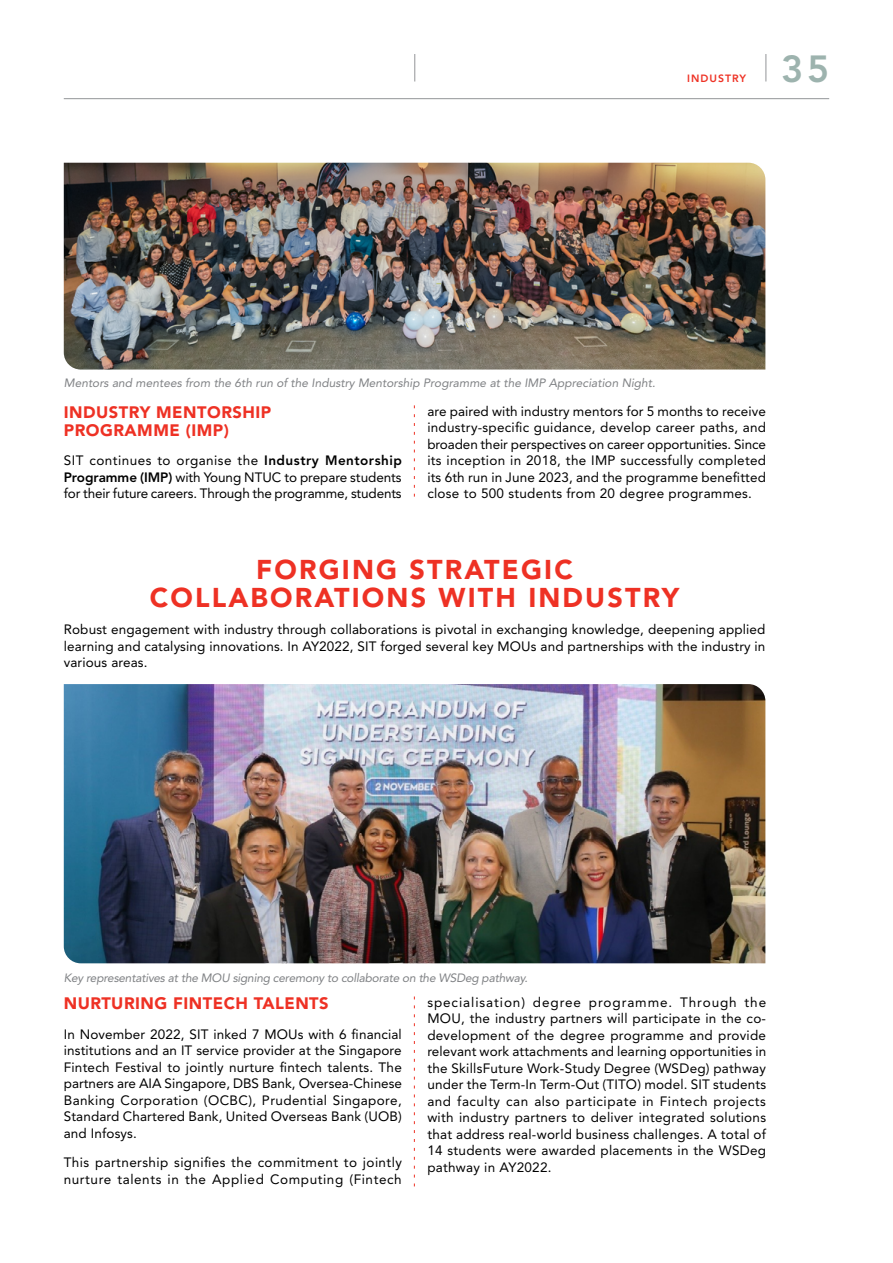
<style>
.page{position:relative;width:893px;height:1263px;background:#fff}
.page>*{position:absolute;margin:0;border:0;box-sizing:border-box;transform-origin:0 0}
.t1{font:800 37.5px "Avenir LT Std";color:#9db3ae}
.t2{font:900 27px/28.5px "Avenir LT Std";letter-spacing:.08em;color:#ee3124;text-align:center}
.t3{font:900 16.5px/18px "Avenir LT Std";letter-spacing:.03em;color:#ee3124}
.t4{font:13.5px/16.5px "Avenir LT Std";letter-spacing:.02em;color:#000;text-align:justify}
.t5{font:italic 12px "Avenir LT Std";color:#808285}
.t6{font:italic 12px "Avenir LT Std";letter-spacing:-.02em;color:#808285}
.t7{font:800 10.5px "Avenir LT Std";letter-spacing:.1em;color:#ee3124}
.s1{font-weight:800}
</style>
<div class="page">
<img style="left:64px;top:163px;width:701px;height:206px">
<svg style="left:414px;top:405px;width:1px;height:92px"></svg>
<svg style="left:414px;top:996px;width:1px;height:190px"></svg>
<img style="left:64px;top:684px;width:701px;height:279px">
<svg style="left:414px;top:54px;width:1px;height:27px"></svg>
<svg style="left:766px;top:54px;width:1px;height:27px"></svg>
<hr style="left:64px;top:98px;width:765px;height:1px;background:#939598">
<p class="t7" style="left:687px;top:72px;width:61px">INDUSTRY</p>
<h1 class="t1" style="left:781px;top:46px;width:50px">35</h1>
<p class="t5" style="left:64px;top:376px;width:593px">Mentors and mentees from the 6th run of the Industry Mentorship Programme at the IMP Appreciation Night.</p>
<p class="t3" style="left:64px;top:403px;width:209px">INDUSTRY MENTORSHIP<br>PROGRAMME (IMP)</p>
<p class="t4" style="left:64px;top:452px;width:340px">SIT continues to organise the <span class="s1">Industry Mentorship Programme (IMP)</span> with Young NTUC to prepare students for their future careers. Through the programme, students</p>
<p class="t4" style="left:427px;top:403px;width:340px">are paired with industry mentors for 5 months to receive industry-specific guidance, develop career paths, and broaden their perspectives on career opportunities. Since its inception in 2018, the IMP successfully completed its 6th run in June 2023, and the programme benefitted close to 500 students from 20 degree programmes.</p>
<h2 class="t2" style="left:150px;top:555px;width:531px">FORGING STRATEGIC<br>COLLABORATIONS WITH INDUSTRY</h2>
<p class="t4" style="left:64px;top:621px;width:703px">Robust engagement with industry through collaborations is pivotal in exchanging knowledge, deepening applied learning and catalysing innovations. In AY2022, SIT forged several key MOUs and partnerships with the industry in various areas.</p>
<p class="t6" style="left:64px;top:971px;width:465px">Key representatives at the MOU signing ceremony to collaborate on the WSDeg pathway.</p>
<p class="t3" style="left:64px;top:995px;width:266px">NURTURING FINTECH TALENTS</p>
<p class="t4" style="left:64px;top:1026px;width:340px">In November 2022, SIT inked 7 MOUs with 6 financial institutions and an IT service provider at the Singapore Fintech Festival to jointly nurture fintech talents. The partners are AIA Singapore, DBS Bank, Oversea-Chinese Banking Corporation (OCBC), Prudential Singapore, Standard Chartered Bank, United Overseas Bank (UOB) and Infosys.</p>
<p class="t4" style="left:64px;top:1154px;width:340px">This partnership signifies the commitment to jointly nurture talents in the Applied Computing (Fintech</p>
<p class="t4" style="left:427px;top:994px;width:340px">specialisation) degree programme. Through the MOU, the industry partners will participate in the co&shy;development of the degree programme and provide relevant work attachments and learning opportunities in the SkillsFuture Work-Study Degree (WSDeg) pathway under the Term-In Term-Out (TITO) model. SIT students and faculty can also participate in Fintech projects with industry partners to deliver integrated solutions that address real-world business challenges. A total of 14 students were awarded placements in the WSDeg pathway in AY2022.</p>
</div>
